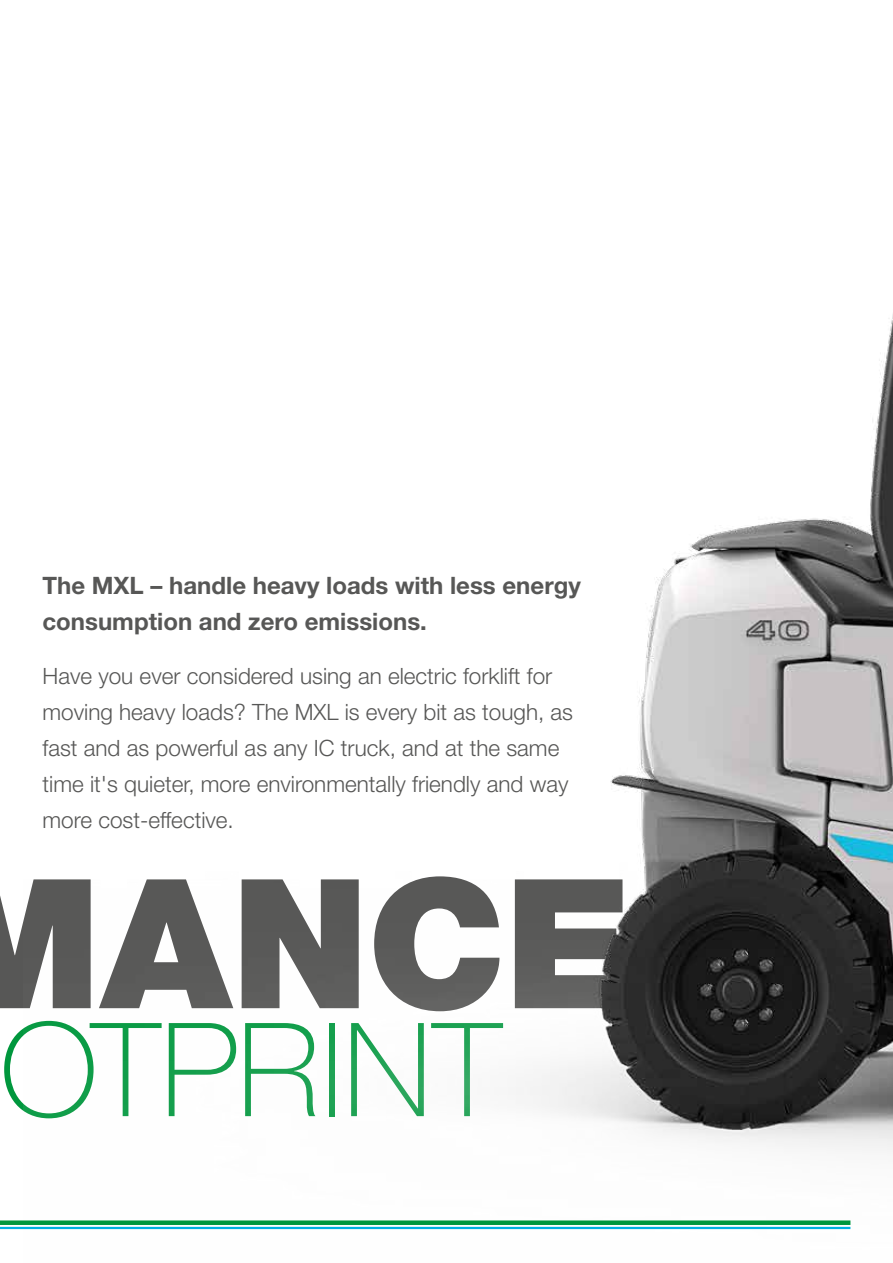
<style>
.page{position:relative;width:893px;height:1263px;background:#fff}
.page>*{position:absolute;margin:0;border:0;box-sizing:border-box;transform-origin:0 0}
.t1{font:900 180.3px "Helvetica Neue LT Pro";letter-spacing:-.005em;color:#575756}
.t2{font:100 130.35px "Helvetica Neue LT Pro";letter-spacing:.005em;color:#00973d}
.t3{font:700 24px/36px "Helvetica Neue LT Pro";color:#575756}
.t4{font:300 22.5px/36px "Helvetica Neue LT Pro";color:#575756}
</style>
<div class="page">
<img style="left:23px;top:314px;width:870px;height:916px">
<div style="left:0;top:1220px;width:850px;height:5px;background:#00973d"></div>
<hr style="left:0;top:1227px;width:850px;height:2px;background:#00b1e1">
<p class="t3" style="left:43px;top:567px;width:540px">The MXL – handle heavy loads with less energy consumption and zero emissions.</p>
<p class="t4" style="left:43px;top:658px;width:532px">Have you ever considered using an electric forklift for moving heavy loads? The MXL is every bit as tough, as fast and as powerful as any IC truck, and at the same time it's quieter, more environmentally friendly and way more cost-effective.</p>
<h1 class="t1" style="left:-71px;top:835px;width:767px">MANCE,</h1>
<h2 class="t2" style="left:0;top:995px;width:503px">OTPRINT</h2>
</div>
